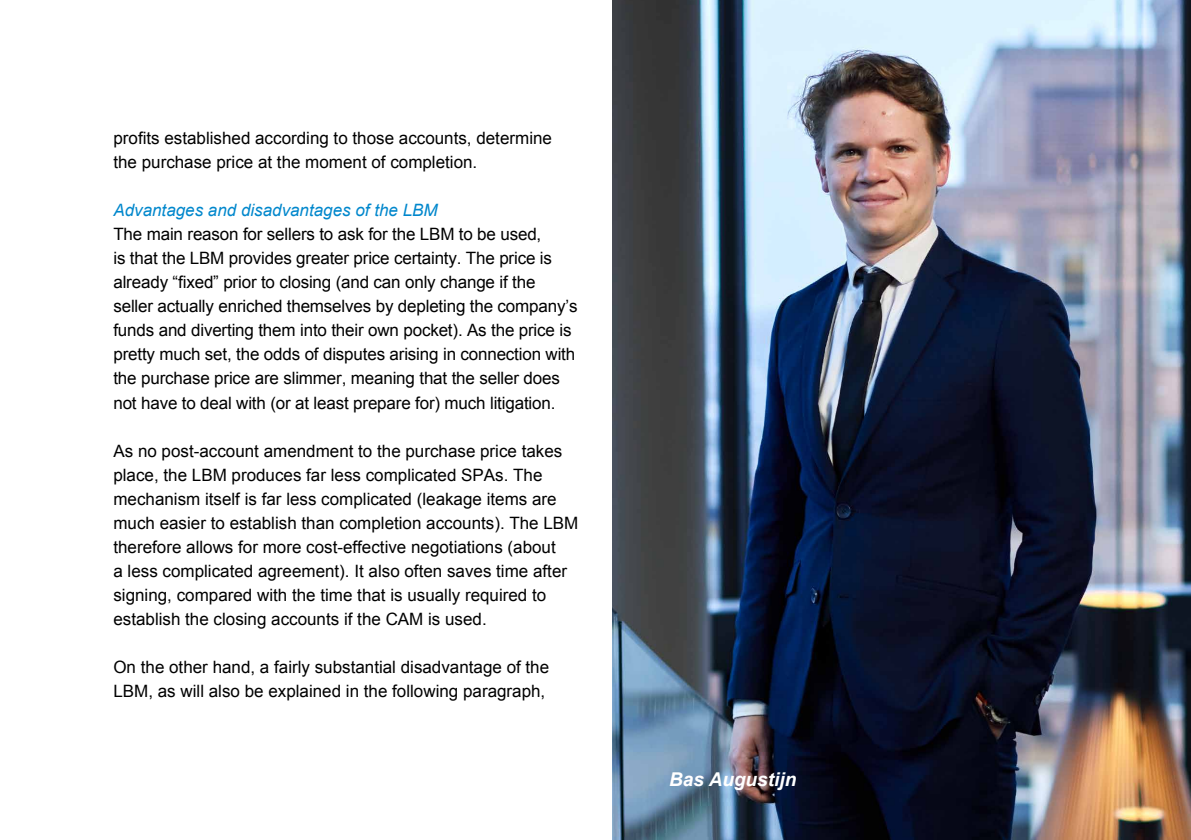
<style>
.page{position:relative;width:1191px;height:840px;background:#fff}
.page>*{position:absolute;margin:0;border:0;box-sizing:border-box;transform-origin:0 0}
.t1{font:italic 700 19px "Arial";color:#fff}
.t2{font:17px/24px "Arial";color:#000}
.t3{font:italic 17px "Arial";color:#0087cc}
</style>
<div class="page">
<img style="left:612px;top:0;width:579px;height:839px">
<p class="t2" style="left:113px;top:126px;width:440px">profits established according to those accounts, determine the purchase price at the moment of completion.</p>
<p class="t3" style="left:113px;top:199px;width:326px">Advantages and disadvantages of the LBM</p>
<p class="t2" style="left:113px;top:222px;width:465px">The main reason for sellers to ask for the LBM to be used,<br>is that the LBM provides greater price certainty. The price is already “fixed” prior to closing (and can only change if the seller actually enriched themselves by depleting the company’s funds and diverting them into their own pocket). As the price is pretty much set, the odds of disputes arising in connection with the purchase price are slimmer, meaning that the seller does not have to deal with (or at least prepare for) much litigation.</p>
<p class="t2" style="left:113px;top:438px;width:466px">As no post-account amendment to the purchase price takes place, the LBM produces far less complicated SPAs. The mechanism itself is far less complicated (leakage items are much easier to establish than completion accounts). The LBM therefore allows for more cost-effective negotiations (about<br>a less complicated agreement). It also often saves time after signing, compared with the time that is usually required to establish the closing accounts if the CAM is used.</p>
<p class="t2" style="left:113px;top:654px;width:437px">On the other hand, a fairly substantial disadvantage of the<br>LBM, as will also be explained in the following paragraph,</p>
<p class="t1" style="left:669px;top:766px;width:129px">Bas Augustijn</p>
</div>
